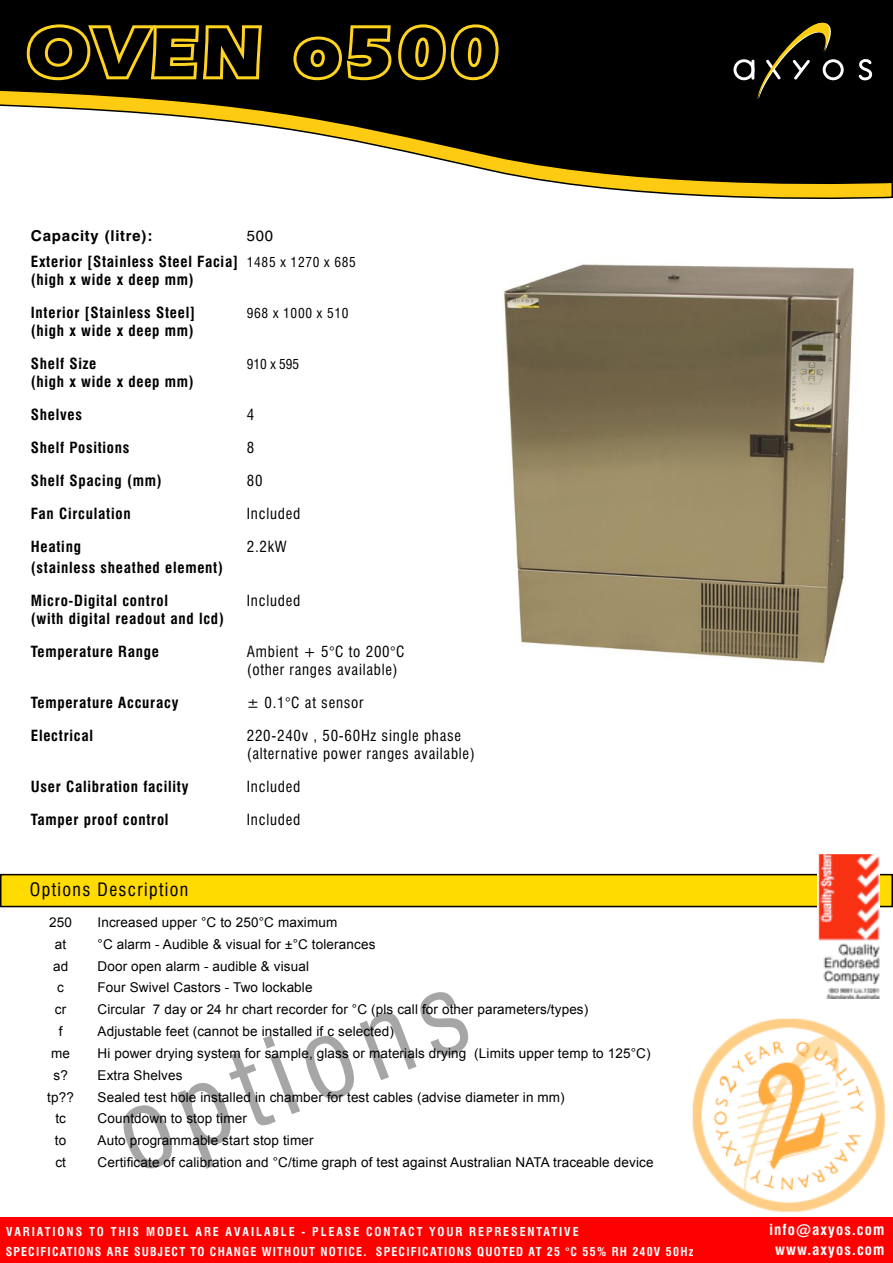
<style>
.page{position:relative;width:893px;height:1263px;background:#fff}
.page>*{position:absolute;margin:0;border:0;box-sizing:border-box;transform-origin:0 0}
.t1{font:condensed 108px "Swiss 721 BT";color:#000}
.t2{font:700 72px "Itc Eras";letter-spacing:.05em;color:#000}
.t3{font:condensed 18px "Swiss 721 BT";letter-spacing:.075em;color:#000}
.t4{font:700 condensed 15px/25.5px "Swiss 721 BT";letter-spacing:.05em;color:#000}
.t5{font:condensed 15px/18px "Swiss 721 BT";letter-spacing:.05em;color:#000}
.t6{font:700 condensed 15px/19.8px "Swiss 721 BT";letter-spacing:.075em;color:#fff;text-align:center}
.t7{font:700 15px "Swiss 721 BT";letter-spacing:.05em;color:#000}
.t8{font:13.5px "Arial";letter-spacing:.01em;color:#000}
.t9{font:condensed 13.5px "Swiss 721 BT";letter-spacing:.05em;color:#000}
.t10{font:700 condensed 12px/20.2px "Swiss 721 BT";letter-spacing:.1em;color:#fff}
.s1{font-weight:400;font-stretch:normal}
.s2{font-weight:400;font-size:13.5px}
</style>
<div class="page">
<img style="left:692px;top:1018px;width:193px;height:194px">
<div style="left:0;top:1217px;width:893px;height:46px;background:#f00"></div>
<div style="left:1px;top:875px;width:891px;height:31px;background:#ffdb00"></div>
<div style="left:0;top:874px;width:893px;height:33px;border:2px solid #000"></div>
<svg style="left:628px;top:191px;width:265px;height:9px"></svg>
<svg style="left:0;top:0;width:893px;height:191px"></svg>
<svg style="left:24px;top:20px;width:241px;height:64px;background:#67550c"></svg>
<svg style="left:290px;top:21px;width:212px;height:62px;background:#63520c"></svg>
<img style="left:818px;top:854px;width:61px;height:144px">
<svg style="left:858px;top:59px;width:14px;height:21px"></svg>
<svg style="left:733px;top:18px;width:111px;height:82px;background:#1e1c12"></svg>
<img style="left:503px;top:264px;width:351px;height:400px">
<h2 class="t2" style="left:26px;top:11px;width:473px">OVEN o500</h2>
<p class="t7" style="left:31px;top:227px;width:123px">Capacity (litre):</p>
<p class="t4" style="left:31px;top:223px;width:327px;text-indent:216px"><span class="s1">500<br></span>Exterior [Stainless Steel Facia] <span class="s2">1485 x 1270 x 685</span></p>
<p class="t4" style="left:31px;top:266px;width:164px">(high x wide x deep mm)</p>
<p class="t4" style="left:31px;top:299px;width:166px">Interior [Stainless Steel]</p>
<p class="t9" style="left:247px;top:305px;width:103px">968 x 1000 x 510</p>
<p class="t4" style="left:31px;top:317px;width:164px">(high x wide x deep mm)</p>
<p class="t4" style="left:31px;top:350px;width:67px">Shelf Size</p>
<p class="t9" style="left:247px;top:356px;width:54px">910 x 595</p>
<p class="t4" style="left:31px;top:368px;width:164px">(high x wide x deep mm)</p>
<p class="t4" style="left:31px;top:401px;width:53px">Shelves</p>
<p class="t5" style="left:247px;top:405px;width:9px">4</p>
<p class="t4" style="left:31px;top:434px;width:100px">Shelf Positions</p>
<p class="t5" style="left:247px;top:438px;width:9px">8</p>
<p class="t4" style="left:31px;top:467px;width:132px">Shelf Spacing (mm)</p>
<p class="t5" style="left:247px;top:471px;width:17px">80</p>
<p class="t4" style="left:31px;top:500px;width:101px">Fan Circulation</p>
<p class="t5" style="left:247px;top:504px;width:55px">Included</p>
<p class="t4" style="left:31px;top:533px;width:52px">Heating</p>
<p class="t5" style="left:247px;top:537px;width:41px">2.2kW</p>
<p class="t4" style="left:31px;top:555px;width:194px">(stainless sheathed element)</p>
<p class="t4" style="left:31px;top:588px;width:139px">Micro-Digital control</p>
<p class="t5" style="left:247px;top:592px;width:55px">Included</p>
<p class="t4" style="left:31px;top:606px;width:195px">(with digital readout and lcd)</p>
<p class="t4" style="left:31px;top:639px;width:130px">Temperature Range</p>
<p class="t5" style="left:247px;top:643px;width:159px">Ambient + 5°C to 200°C (other ranges available)</p>
<p class="t4" style="left:31px;top:690px;width:149px">Temperature Accuracy</p>
<p class="t5" style="left:247px;top:694px;width:118px">± 0.1°C at sensor</p>
<p class="t4" style="left:31px;top:723px;width:64px">Electrical</p>
<p class="t5" style="left:247px;top:727px;width:229px">220-240v , 50-60Hz single phase (alternative power ranges available)</p>
<p class="t4" style="left:31px;top:774px;width:159px">User Calibration facility</p>
<p class="t5" style="left:247px;top:778px;width:55px">Included</p>
<p class="t4" style="left:31px;top:807px;width:139px">Tamper proof control</p>
<p class="t5" style="left:247px;top:811px;width:55px">Included</p>
<h3 class="t3" style="left:30px;top:879px;width:160px">Options Description</h3>
<p class="t8" style="left:49px;top:914px;width:24px">250</p>
<p class="t8" style="left:98px;top:914px;width:241px">Increased upper °C to 250°C maximum</p>
<p class="t8" style="left:55px;top:936px;width:13px">at</p>
<p class="t8" style="left:98px;top:936px;width:279px">°C alarm - Audible &amp; visual for ±°C tolerances</p>
<p class="t8" style="left:53px;top:958px;width:17px">ad</p>
<p class="t8" style="left:98px;top:958px;width:213px">Door open alarm - audible &amp; visual</p>
<p class="t8" style="left:57px;top:980px;width:8px">c</p>
<p class="t8" style="left:98px;top:980px;width:217px">Four Swivel Castors - Two lockable</p>
<p class="t8" style="left:55px;top:1002px;width:13px">cr</p>
<p class="t8" style="left:98px;top:1002px;width:492px">Circular 7 day or 24 hr chart recorder for °C (pls call for other parameters/types)</p>
<p class="t8" style="left:59px;top:1024px;width:5px">f</p>
<p class="t8" style="left:98px;top:1024px;width:298px">Adjustable feet (cannot be installed if c selected)</p>
<p class="t8" style="left:51px;top:1045px;width:20px">me</p>
<p class="t8" style="left:98px;top:1045px;width:555px">Hi power drying system for sample, glass or materials drying (Limits upper temp to 125°C)</p>
<p class="t8" style="left:53px;top:1067px;width:16px">s?</p>
<p class="t8" style="left:98px;top:1067px;width:86px">Extra Shelves</p>
<p class="t8" style="left:47px;top:1089px;width:28px">tp??</p>
<p class="t8" style="left:98px;top:1089px;width:469px">Sealed test hole installed in chamber for test cables (advise diameter in mm)</p>
<p class="t8" style="left:55px;top:1111px;width:12px">tc</p>
<p class="t8" style="left:98px;top:1111px;width:151px">Countdown to stop timer</p>
<p class="t8" style="left:55px;top:1133px;width:13px">to</p>
<p class="t8" style="left:98px;top:1133px;width:218px">Auto programmable start stop timer</p>
<p class="t8" style="left:55px;top:1155px;width:12px">ct</p>
<p class="t8" style="left:98px;top:1155px;width:557px">Certificate of calibration and °C/time graph of test against Australian NATA traceable device</p>
<h1 class="t1" style="left:97px;top:1078px;width:369px;rotate:-21deg">options</h1>
<p class="t10" style="left:6px;top:1221px;width:689px">VARIATIONS TO THIS MODEL ARE AVAILABLE - PLEASE CONTACT YOUR REPRESENTATIVE<br>SPECIFICATIONS ARE SUBJECT TO CHANGE WITHOUT NOTICE. SPECIFICATIONS QUOTED AT 25 °C 55% RH 240V 50Hz</p>
<p class="t6" style="left:769px;top:1220px;width:117px">info@axyos.com www.axyos.com</p>
</div>
